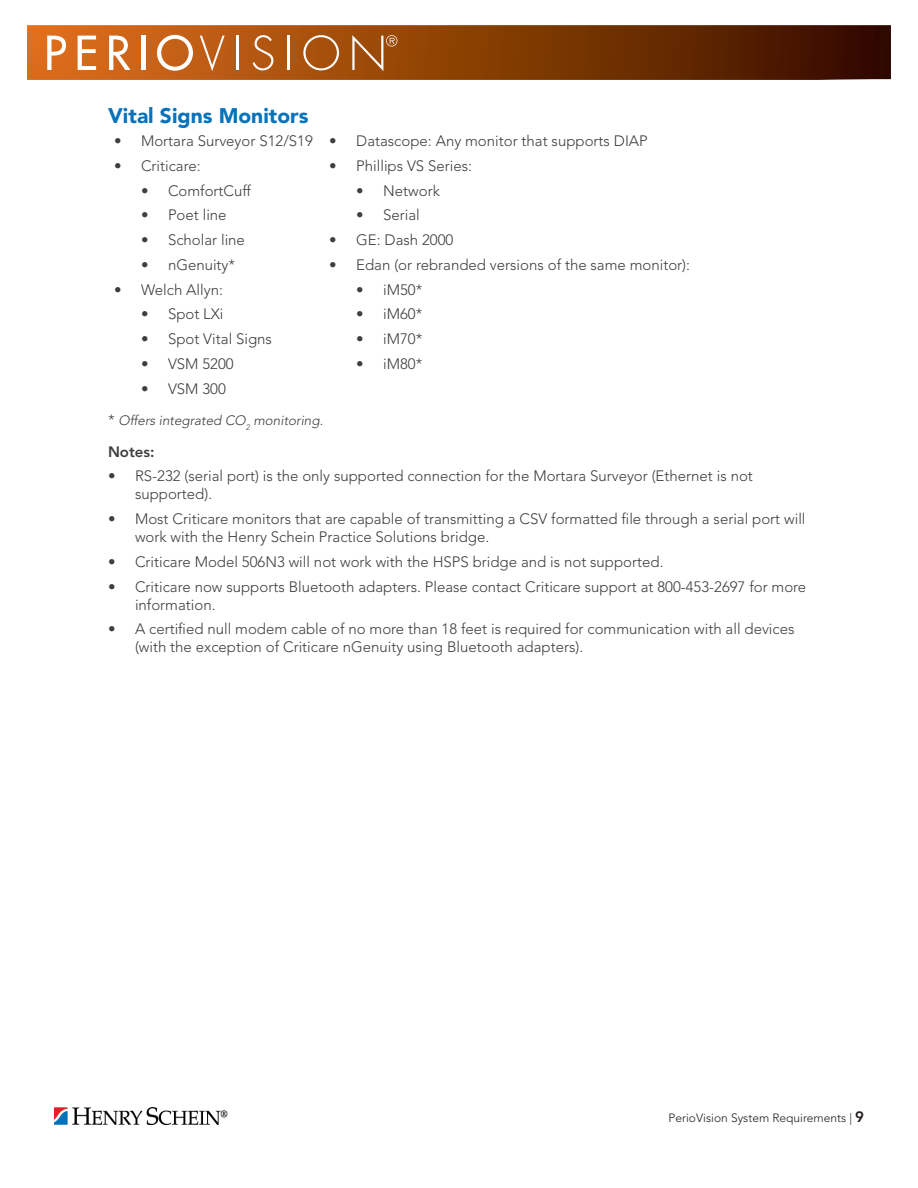
<style>
.page{position:relative;width:918px;height:1188px;background:#fff}
.page>*{position:absolute;margin:0;border:0;box-sizing:border-box;transform-origin:0 0}
.Heading_1{font:900 21px "Avenir LT Std";color:#0872ba}
.t1{font:300 15px/18px "Avenir LT Std";color:#3e3e3f}
.Note_Level_1{font:800 15px "Avenir LT Std";color:#3e3e3f}
.Body_Text{font:italic 300 13.5px "Avenir LT Std";color:#3e3e3f}
.t2{font:300 12px "Avenir LT Std";color:#231f20}
.s1{font-style:normal;font-size:15px}
.s2{font-style:normal}
.s3{font-weight:800;font-size:15px}
</style>
<div class="page">
<svg style="left:27px;top:25px;width:864px;height:55px;background:#833c09"></svg>
<svg style="left:47px;top:36px;width:19px;height:34px"></svg>
<svg style="left:78px;top:36px;width:18px;height:34px"></svg>
<svg style="left:109px;top:36px;width:21px;height:34px"></svg>
<hr style="left:142px;top:36px;width:4px;height:34px;background:#fff">
<svg style="left:157px;top:35px;width:36px;height:36px"></svg>
<svg style="left:200px;top:36px;width:25px;height:35px"></svg>
<hr style="left:237px;top:36px;width:2px;height:34px;background:#fff">
<svg style="left:253px;top:35px;width:20px;height:35px"></svg>
<hr style="left:287px;top:36px;width:2px;height:34px;background:#fff">
<svg style="left:303px;top:35px;width:36px;height:35px"></svg>
<svg style="left:352px;top:35px;width:45px;height:36px;background:#ac6730"></svg>
<img style="left:54px;top:1107px;width:174px;height:17px">
<p class="Heading_1" style="left:108px;top:103px;width:202px">Vital Signs Monitors</p>
<p class="t1" style="left:114px;top:132px;width:200px">• Mortara Surveyor S12/S19</p>
<p class="t1" style="left:114px;top:157px;width:88px">• Criticare:</p>
<p class="t1" style="left:141px;top:182px;width:112px">• ComfortCuff</p>
<p class="t1" style="left:141px;top:206px;width:87px">• Poet line</p>
<p class="t1" style="left:141px;top:231px;width:105px">• Scholar line</p>
<p class="t1" style="left:141px;top:256px;width:96px">• nGenuity*</p>
<p class="t1" style="left:114px;top:281px;width:110px">• Welch Allyn:</p>
<p class="t1" style="left:141px;top:305px;width:84px">• Spot LXi</p>
<p class="t1" style="left:141px;top:330px;width:133px">• Spot Vital Signs</p>
<p class="t1" style="left:141px;top:355px;width:94px">• VSM 5200</p>
<p class="t1" style="left:141px;top:380px;width:86px">• VSM 300</p>
<p class="t1" style="left:329px;top:132px;width:320px">• Datascope: Any monitor that supports DIAP</p>
<p class="t1" style="left:329px;top:157px;width:144px">• Phillips VS Series:</p>
<p class="t1" style="left:356px;top:182px;width:85px">• Network</p>
<p class="t1" style="left:356px;top:206px;width:65px">• Serial</p>
<p class="t1" style="left:329px;top:231px;width:126px">• GE: Dash 2000</p>
<p class="t1" style="left:329px;top:256px;width:362px">• Edan (or rebranded versions of the same monitor):</p>
<p class="t1" style="left:356px;top:281px;width:68px">• iM50*</p>
<p class="t1" style="left:356px;top:305px;width:68px">• iM60*</p>
<p class="t1" style="left:356px;top:330px;width:68px">• iM70*</p>
<p class="t1" style="left:356px;top:355px;width:68px">• iM80*</p>
<p class="Body_Text" style="left:108px;top:413px;width:217px"><span class="s1">*</span> Offers integrated CO<sub>2</sub> monitoring<span class="s2">.</span></p>
<p class="Note_Level_1" style="left:108px;top:443px;width:48px">Notes:</p>
<p class="t1" style="left:135px;top:467px;width:619px;text-indent:-27px">• RS-232 (serial port) is the only supported connection for the Mortara Surveyor (Ethernet is not supported).</p>
<p class="t1" style="left:135px;top:510px;width:672px;text-indent:-27px">• Most Criticare monitors that are capable of transmitting a CSV formatted file through a serial port will work with the Henry Schein Practice Solutions bridge.</p>
<p class="t1" style="left:108px;top:553px;width:557px">• Criticare Model 506N3 will not work with the HSPS bridge and is not supported.</p>
<p class="t1" style="left:135px;top:578px;width:673px;text-indent:-27px">• Criticare now supports Bluetooth adapters. Please contact Criticare support at 800-453-2697 for more information.</p>
<p class="t1" style="left:135px;top:620px;width:661px;text-indent:-27px">• A certified null modem cable of no more than 18 feet is required for communication with all devices (with the exception of Criticare nGenuity using Bluetooth adapters).</p>
<p class="t2" style="left:669px;top:1111px;width:197px">PerioVision System Requirements | <span class="s3">9</span></p>
</div>
